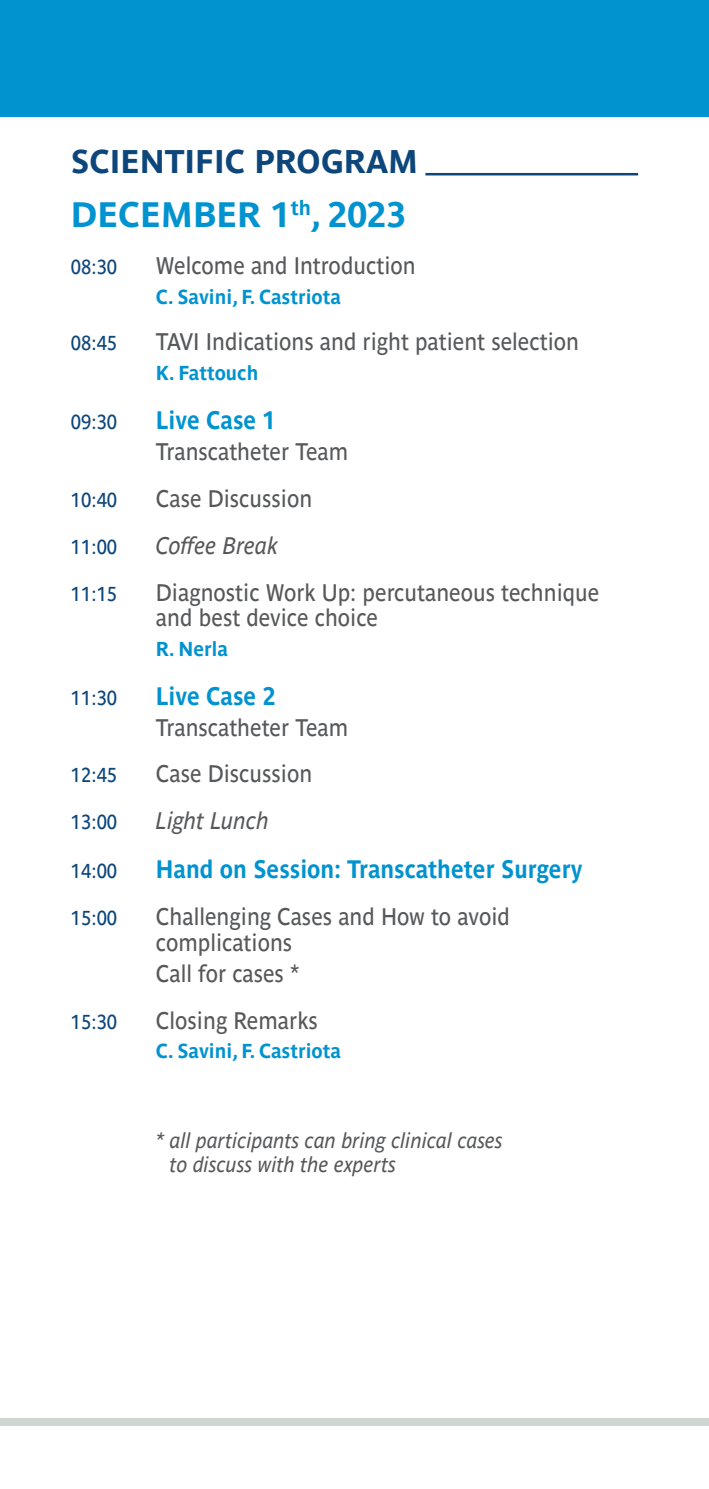
<style>
.page{position:relative;width:709px;height:1489px;background:#fff}
.page>*{position:absolute;margin:0;border:0;box-sizing:border-box;transform-origin:0 0}
.t1{font:700 35px "Parisine Std";color:#0093d0}
.t2{font:700 32.5px "Parisine Std";color:#0d467a}
.t3{font:700 25px "Parisine Std";color:#0093d0;scale:.92 1}
.t4{font:23.75px/25.8px "Parisine Std";color:#57585a;scale:.92 1}
.t5{font:italic 23.75px "Parisine Std";color:#57585a;scale:.92 1}
.t6{font:italic 21.25px/23.8px "Parisine Std";color:#57585a;scale:.92 1}
.t7{font:20px "Parisine Std";color:#0d467a;scale:.92 1}
.t8{font:700 20px "Parisine Std";color:#0093d0}
</style>
<div class="page">
<div style="left:0;top:0;width:709px;height:117px;background:#0093d0"></div>
<div style="left:0;top:1417px;width:709px;height:7px;background:#ced6d2"></div>
<hr style="left:425px;top:173px;width:213px;height:2px;background:#0d467a">
<h2 class="t2" style="left:71px;top:143px;width:349px">SCIENTIFIC PROGRAM</h2>
<h1 class="t1" style="left:71px;top:194px;width:337px">DECEMBER 1<sup>th</sup>, 2023</h1>
<p class="t7" style="left:71px;top:255px;width:52px">08:30</p>
<p class="t4" style="left:156px;top:252px;width:284px">Welcome and Introduction</p>
<p class="t8" style="left:156px;top:285px;width:187px">C. Savini, F. Castriota</p>
<p class="t7" style="left:71px;top:332px;width:52px">08:45</p>
<p class="t4" style="left:156px;top:329px;width:461px">TAVI Indications and right patient selection</p>
<p class="t8" style="left:156px;top:361px;width:104px">K. Fattouch</p>
<p class="t7" style="left:71px;top:410px;width:52px">09:30</p>
<p class="t3" style="left:156px;top:405px;width:131px">Live Case 1</p>
<p class="t4" style="left:156px;top:438px;width:210px">Transcatheter Team</p>
<p class="t7" style="left:71px;top:488px;width:52px">10:40</p>
<p class="t4" style="left:156px;top:485px;width:171px">Case Discussion</p>
<p class="t7" style="left:71px;top:535px;width:52px">11:00</p>
<p class="t5" style="left:156px;top:532px;width:134px">Coffee Break</p>
<p class="t7" style="left:71px;top:582px;width:52px">11:15</p>
<p class="t4" style="left:156px;top:579px;width:483px">Diagnostic Work Up: percutaneous technique and best device choice</p>
<p class="t8" style="left:156px;top:637px;width:73px">R. Nerla</p>
<p class="t7" style="left:71px;top:686px;width:52px">11:30</p>
<p class="t3" style="left:156px;top:681px;width:131px">Live Case 2</p>
<p class="t4" style="left:156px;top:714px;width:210px">Transcatheter Team</p>
<p class="t7" style="left:71px;top:763px;width:52px">12:45</p>
<p class="t4" style="left:156px;top:761px;width:171px">Case Discussion</p>
<p class="t7" style="left:71px;top:810px;width:52px">13:00</p>
<p class="t5" style="left:156px;top:807px;width:124px">Light Lunch</p>
<p class="t7" style="left:71px;top:859px;width:52px">14:00</p>
<p class="t3" style="left:156px;top:854px;width:465px">Hand on Session: Transcatheter Surgery</p>
<p class="t7" style="left:71px;top:906px;width:52px">15:00</p>
<p class="t4" style="left:156px;top:903px;width:386px">Challenging Cases and How to avoid complications</p>
<p class="t4" style="left:156px;top:960px;width:157px">Call for cases *</p>
<p class="t7" style="left:71px;top:1009px;width:52px">15:30</p>
<p class="t4" style="left:156px;top:1007px;width:177px">Closing Remarks</p>
<p class="t8" style="left:156px;top:1039px;width:187px">C. Savini, F. Castriota</p>
<p class="t6" style="left:170px;top:1128px;width:363px;text-indent:-14px">* all participants can bring clinical cases to discuss with the experts</p>
</div>
